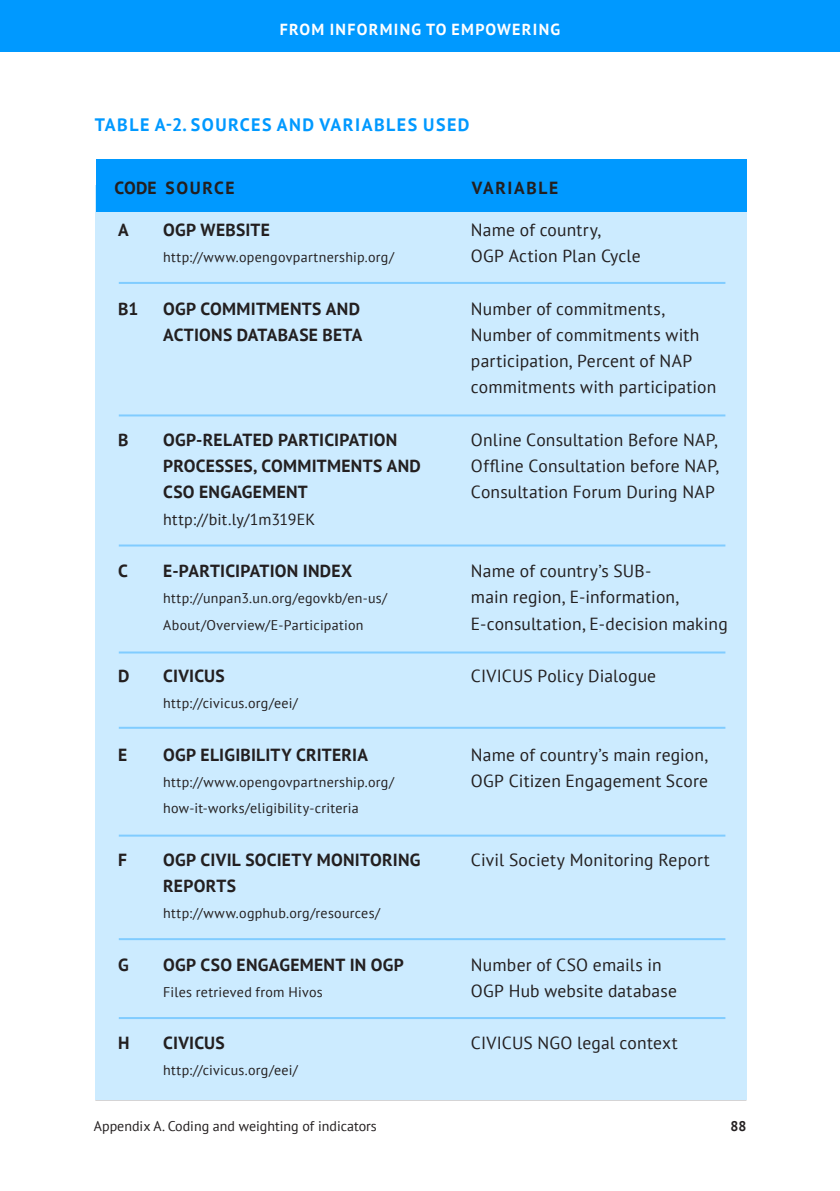
<style>
.page{position:relative;width:840px;height:1191px;background:#fff}
.page>*{position:absolute;margin:0;border:0;box-sizing:border-box;transform-origin:0 0}
.Heading_3{font:700 18px "PT Sans";letter-spacing:.08em;color:#09f}
.Table_Data{font:17.6px/26.2px "PT Sans";letter-spacing:.01em;color:#231f20}
.Table_Data-2{font:700 17.6px/26.2px "PT Sans";letter-spacing:.015em;color:#231f20}
.Table_Data-3{font:700 17.6px "PT Sans";letter-spacing:.095em;color:#231f20}
.t1{font:700 16px "PT Sans";letter-spacing:.08em;color:#fff}
.Table_Data-4{font:16px "PT Sans";letter-spacing:.005em;color:#231f20}
.Table_Data-5{font:14px/26.2px "PT Sans";letter-spacing:.02em;color:#231f20}
.Table_Data-6{font:14px "PT Sans";color:#231f20}
.t2{font:700 14px "PT Sans";color:#231f20}
</style>
<div class="page">
<div style="left:0;top:0;width:839px;height:52px;background:#09f"></div>
<div style="left:95px;top:185px;width:651px;height:915px;background:#ccebff"></div>
<div style="left:95px;top:159px;width:651px;height:53px;background:#09f"></div>
<hr style="left:119px;top:282px;width:606px;height:2px;background:#80ccff">
<hr style="left:119px;top:414px;width:606px;height:2px;background:#80ccff">
<hr style="left:119px;top:544px;width:606px;height:2px;background:#80ccff">
<hr style="left:119px;top:651px;width:606px;height:2px;background:#80ccff">
<hr style="left:119px;top:727px;width:606px;height:2px;background:#80ccff">
<hr style="left:119px;top:834px;width:606px;height:2px;background:#80ccff">
<hr style="left:119px;top:938px;width:606px;height:2px;background:#80ccff">
<hr style="left:119px;top:1017px;width:606px;height:2px;background:#80ccff">
<p class="t1" style="left:279px;top:18px;width:282px">FROM INFORMING TO EMPOWERING</p>
<p class="Heading_3" style="left:95px;top:113px;width:376px">TABLE A-2. SOURCES AND VARIABLES USED</p>
<p class="Table_Data-2" style="left:114px;top:174px;width:44px">CODE</p>
<p class="Table_Data-2" style="left:165px;top:174px;width:71px">SOURCE</p>
<p class="Table_Data-3" style="left:471px;top:176px;width:88px">VARIABLE</p>
<p class="Table_Data-2" style="left:118px;top:216px;width:12px">A</p>
<p class="Table_Data-2" style="left:118px;top:295px;width:22px">B1</p>
<p class="Table_Data-2" style="left:163px;top:216px;width:108px">OGP WEBSITE</p>
<p class="Table_Data-5" style="left:163px;top:244px;width:232px">http://www.opengovpartnership.org/</p>
<p class="Table_Data-2" style="left:163px;top:295px;width:200px">OGP COMMITMENTS AND<br>ACTIONS DATABASE BETA</p>
<p class="Table_Data-2" style="left:118px;top:426px;width:12px">B</p>
<p class="Table_Data-2" style="left:118px;top:557px;width:11px">C</p>
<p class="Table_Data-2" style="left:118px;top:662px;width:13px">D</p>
<p class="Table_Data-2" style="left:118px;top:741px;width:11px">E</p>
<p class="Table_Data-2" style="left:118px;top:846px;width:10px">F</p>
<p class="Table_Data-2" style="left:118px;top:951px;width:12px">G</p>
<p class="Table_Data-2" style="left:118px;top:1029px;width:13px">H</p>
<p class="Table_Data-2" style="left:163px;top:426px;width:259px">OGP-RELATED PARTICIPATION<br>PROCESSES, COMMITMENTS AND<br>CSO ENGAGEMENT</p>
<p class="Table_Data-4" style="left:163px;top:509px;width:153px">http://bit.ly/1m319EK</p>
<p class="Table_Data-2" style="left:163px;top:557px;width:190px">E-PARTICIPATION INDEX</p>
<p class="Table_Data-5" style="left:163px;top:585px;width:225px">http://unpan3.un.org/egovkb/en-us/<br>About/Overview/E-Participation</p>
<p class="Table_Data-2" style="left:163px;top:662px;width:63px">CIVICUS</p>
<p class="Table_Data-5" style="left:163px;top:690px;width:136px">http://civicus.org/eei/</p>
<p class="Table_Data-2" style="left:163px;top:741px;width:206px">OGP ELIGIBILITY CRITERIA</p>
<p class="Table_Data-5" style="left:163px;top:768px;width:232px">http://www.opengovpartnership.org/ how-it-works/eligibility-criteria</p>
<p class="Table_Data-2" style="left:163px;top:846px;width:259px">OGP CIVIL SOCIETY MONITORING<br>REPORTS</p>
<p class="Table_Data-5" style="left:163px;top:899px;width:218px">http://www.ogphub.org/resources/</p>
<p class="Table_Data-2" style="left:163px;top:951px;width:242px">OGP CSO ENGAGEMENT IN OGP</p>
<p class="Table_Data-5" style="left:163px;top:978px;width:161px">Files retrieved from Hivos</p>
<p class="Table_Data-2" style="left:163px;top:1029px;width:63px">CIVICUS</p>
<p class="Table_Data-5" style="left:163px;top:1057px;width:136px">http://civicus.org/eei/</p>
<p class="Table_Data" style="left:470px;top:216px;width:131px">Name of country,</p>
<p class="Table_Data" style="left:470px;top:243px;width:171px">OGP Action Plan Cycle</p>
<p class="Table_Data" style="left:470px;top:295px;width:195px">Number of commitments,</p>
<p class="Table_Data" style="left:470px;top:321px;width:247px">Number of commitments with participation, Percent of NAP commitments with participation</p>
<p class="Table_Data" style="left:470px;top:426px;width:248px">Online Consultation Before NAP,</p>
<p class="Table_Data" style="left:470px;top:452px;width:249px">Offline Consultation before NAP,</p>
<p class="Table_Data" style="left:470px;top:478px;width:245px">Consultation Forum During NAP</p>
<p class="Table_Data" style="left:470px;top:557px;width:258px">Name of country’s SUB-<br>main region, E-information,<br>E-consultation, E-decision making</p>
<p class="Table_Data" style="left:470px;top:662px;width:187px">CIVICUS Policy Dialogue</p>
<p class="Table_Data" style="left:470px;top:741px;width:238px">Name of country’s main region,</p>
<p class="Table_Data" style="left:470px;top:767px;width:238px">OGP Citizen Engagement Score</p>
<p class="Table_Data" style="left:470px;top:846px;width:240px">Civil Society Monitoring Report</p>
<p class="Table_Data" style="left:470px;top:950px;width:207px">Number of CSO emails in<br>OGP Hub website database</p>
<p class="Table_Data" style="left:470px;top:1029px;width:208px">CIVICUS NGO legal context</p>
<p class="Table_Data-6" style="left:94px;top:1117px;width:284px">Appendix A. Coding and weighting of indicators</p>
<p class="t2" style="left:730px;top:1117px;width:17px">88</p>
</div>
